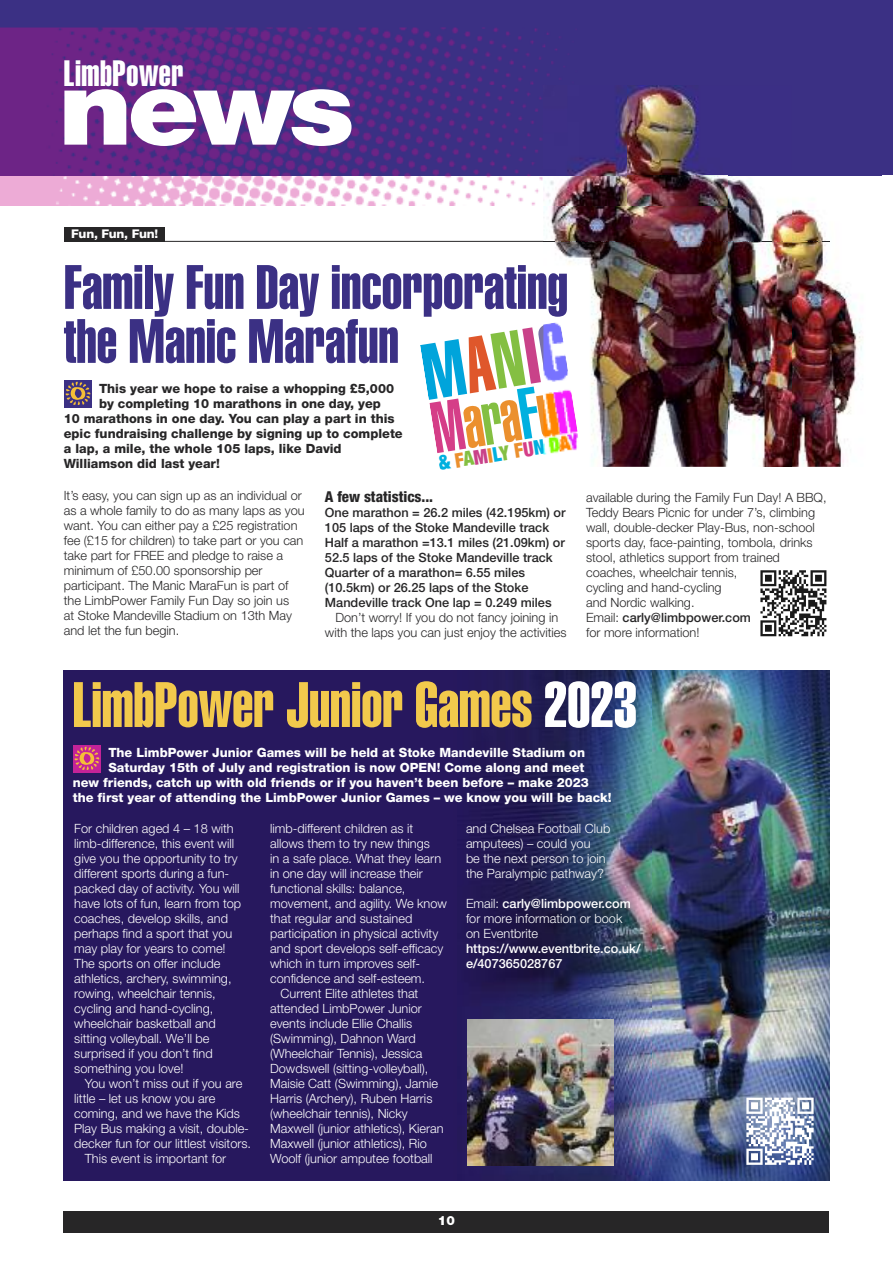
<style>
.page{position:relative;width:893px;height:1263px;background:#fff}
.page>*{position:absolute;margin:0;border:0;box-sizing:border-box;transform-origin:0 0}
.t1{font:900 104.1px "Helvetica Neue";color:#fff;scale:1.1 1}
.t2{font:63px "Helvetica Extra Compressed";color:#f2c94c}
.t3{font:61.5px/54px "Helvetica Extra Compressed";color:#3b3084}
.t4{font:36px "Helvetica Extra Compressed";letter-spacing:.015em;color:#fff}
.t5{font:900 condensed 20.25px "Helvetica Neue";color:#eb902e;scale:.92 1}
.t6{font:800 condensed 15px "Helvetica Neue";color:#272627}
.t7{font:300 12.75px/15px "Helvetica Neue";color:#fff}
.t8{font:300 12.75px/15px "Helvetica Neue";color:#272627}
.t9{font:800 12.75px "Helvetica Neue";color:#fff}
.t10{font:500 12.75px/15px "Helvetica Neue";color:#272627}
.t11{font:800 12.75px "Helvetica Neue";color:#272627}
.t12{font:500 12.75px/15px "Helvetica Neue";color:#fff}
.t13{font:900 12.75px "Helvetica Neue";color:#fff}
.t14{font:800 12px "Helvetica Neue";letter-spacing:-.02em;color:#fff;scale:1.05 1}
.s1{color:#00b0df}
.s2{color:#84bf42}
.s3{color:#c94289}
.s4{color:#d53e88}
.s5{font-weight:500}
.s6{color:#fff}
</style>
<div class="page">
<div style="left:64px;top:670px;width:518px;height:510px;background:#27185e"></div>
<img style="left:651px;top:670px;width:178px;height:510px">
<div style="left:64px;top:1211px;width:765px;height:22px;background:#272627"></div>
<div style="left:0;top:0;width:893px;height:175px;background:#3b3084"></div>
<img style="left:0;top:85px;width:543px;height:120px">
<img style="left:0;top:28px;width:569px;height:57px">
<hr style="left:65px;top:241px;width:764px;height:1px;background:#272627">
<div style="left:64px;top:228px;width:100px;height:14px;background:#272627"></div>
<div style="left:64px;top:380px;width:27px;height:28px;background:#3b3084"></div>
<svg style="left:65px;top:382px;width:25px;height:23px"></svg>
<svg style="left:420px;top:325px;width:123px;height:128px"></svg>
<img style="left:543px;top:175px;width:339px;height:292px">
<img style="left:567px;top:85px;width:138px;height:90px">
<img style="left:543px;top:241px;width:286px;height:1px">
<img style="left:543px;top:322px;width:38px;height:136px">
<img style="left:467px;top:670px;width:184px;height:510px">
<img style="left:467px;top:1019px;width:147px;height:146px">
<div style="left:73px;top:745px;width:28px;height:27px;background:#c42398"></div>
<svg style="left:74px;top:747px;width:25px;height:23px"></svg>
<svg style="left:746px;top:1098px;width:68px;height:67px"></svg>
<svg style="left:760px;top:570px;width:66px;height:66px"></svg>
<h3 class="t4" style="left:64px;top:51px;width:121px">LimbPower</h3>
<h1 class="t1" style="left:58px;top:45px;width:271px">news</h1>
<p class="t14" style="left:71px;top:227px;width:84px">Fun, Fun, Fun!</p>
<h3 class="t3" style="left:64px;top:260px;width:506px">Family Fun Day incorporating the Manic Marafun</h3>
<p class="t11" style="left:99px;top:381px;width:297px">This year we hope to raise a whopping £5,000</p>
<p class="t11" style="left:99px;top:396px;width:283px">by completing 10 marathons in one day, yep</p>
<p class="t11" style="left:64px;top:411px;width:332px">10 marathons in one day. You can play a part in this</p>
<p class="t11" style="left:64px;top:426px;width:340px">epic fundraising challenge by signing up to complete</p>
<p class="t11" style="left:64px;top:441px;width:279px">a lap, a mile, the whole 105 laps, like David</p>
<p class="t11" style="left:64px;top:456px;width:158px">Williamson did last year!</p>
<h3 class="t5" style="left:437px;top:451px;width:155px;rotate:-9deg"><span class="s1">&amp;</span> F<span class="s2">A</span><span class="s3">M</span>I<span class="s1">L</span><span class="s2">Y</span> F<span class="s4">U</span><span class="s1">N</span> <span class="s2">D</span>A<span class="s3">Y</span></h3>
<p class="t8" style="left:64px;top:488px;width:242px">It’s easy, you can sign up as an individual or as a whole family to do as many laps as you want. You can either pay a £25 registration fee (£15 for children) to take part or you can take part for FREE and pledge to raise a minimum of £50.00 sponsorship per participant. The Manic MaraFun is part of the LimbPower Family Fun Day so join us<br>at Stoke Mandeville Stadium on 13th May and let the fun begin.</p>
<p class="t6" style="left:325px;top:487px;width:110px">A few statistics...</p>
<p class="t10" style="left:325px;top:505px;width:242px">One marathon = 26.2 miles (42.195km) or 105 laps of the Stoke Mandeville track Half a marathon =13.1 miles (21.09km) or 52.5 laps of the Stoke Mandeville track Quarter of a marathon= 6.55 miles (10.5km) or 26.25 laps of the Stoke Mandeville track One lap = 0.249 miles</p>
<p class="t8" style="left:325px;top:610px;width:243px;text-align:center">Don’t worry! If you do not fancy joining in with the laps you can just enjoy the activities</p>
<p class="t8" style="left:586px;top:489px;width:242px">available during the Family Fun Day! A BBQ, Teddy Bears Picnic for under 7’s, climbing wall, double-decker Play-Bus, non-school sports day, face-painting, tombola, drinks stool, athletics support from trained coaches, wheelchair tennis,<br>cycling and hand-cycling<br>and Nordic walking.<br>Email: <span class="s5">carly@limbpower.com<br></span>for more information!</p>
<h2 class="t2" style="left:73px;top:667px;width:566px">LimbPower Junior Games <span class="s6">2023</span></h2>
<p class="t9" style="left:108px;top:745px;width:478px">The LimbPower Junior Games will be held at Stoke Mandeville Stadium on</p>
<p class="t9" style="left:108px;top:760px;width:478px">Saturday 15th of July and registration is now OPEN! Come along and meet</p>
<p class="t9" style="left:73px;top:775px;width:518px">new friends, catch up with old friends or if you haven’t been before – make 2023</p>
<p class="t9" style="left:73px;top:790px;width:540px">the first year of attending the LimbPower Junior Games – we know you will be back!</p>
<p class="t7" style="left:74px;top:821px;width:168px">For children aged 4 – 18 with limb-difference, this event will give you the opportunity to try different sports during a fun&shy;packed day of activity. You will have lots of fun, learn from top coaches, develop skills, and perhaps find a sport that you may play for years to come!<br>The sports on offer include athletics, archery, swimming, rowing, wheelchair tennis, cycling and hand-cycling, wheelchair basketball and sitting volleyball. We’ll be surprised if you don’t find something you love!</p>
<p class="t7" style="left:85px;top:1076px;width:159px">You won’t miss out if you are</p>
<p class="t7" style="left:74px;top:1091px;width:143px">little – let us know you are</p>
<p class="t7" style="left:74px;top:1106px;width:167px">coming, and we have the Kids</p>
<p class="t7" style="left:74px;top:1121px;width:176px">Play Bus making a visit, double-</p>
<p class="t7" style="left:74px;top:1136px;width:178px">decker fun for our littlest visitors.</p>
<p class="t7" style="left:85px;top:1151px;width:143px">This event is important for</p>
<p class="t7" style="left:270px;top:821px;width:145px">limb-different children as it</p>
<p class="t7" style="left:270px;top:836px;width:161px">allows them to try new things</p>
<p class="t7" style="left:270px;top:851px;width:173px">in a safe place. What they learn</p>
<p class="t7" style="left:270px;top:866px;width:154px">in one day will increase their</p>
<p class="t7" style="left:270px;top:881px;width:137px">functional skills: balance,</p>
<p class="t7" style="left:270px;top:896px;width:178px">movement, and agility. We know</p>
<p class="t7" style="left:270px;top:911px;width:144px">that regular and sustained</p>
<p class="t7" style="left:270px;top:926px;width:170px">participation in physical activity</p>
<p class="t7" style="left:270px;top:941px;width:175px">and sport develops self-efficacy</p>
<p class="t7" style="left:270px;top:956px;width:151px">which in turn improves self-</p>
<p class="t7" style="left:270px;top:971px;width:156px">confidence and self-esteem.</p>
<p class="t7" style="left:281px;top:986px;width:139px">Current Elite athletes that</p>
<p class="t7" style="left:270px;top:1001px;width:153px">attended LimbPower Junior</p>
<p class="t7" style="left:270px;top:1016px;width:144px">events include Ellie Challis</p>
<p class="t7" style="left:270px;top:1031px;width:147px">(Swimming), Dahnon Ward</p>
<p class="t7" style="left:270px;top:1046px;width:154px">(Wheelchair Tennis), Jessica</p>
<p class="t7" style="left:270px;top:1061px;width:160px">Dowdswell (sitting-volleyball),</p>
<p class="t7" style="left:270px;top:1076px;width:169px">Maisie Catt (Swimming), Jamie</p>
<p class="t7" style="left:270px;top:1091px;width:164px">Harris (Archery), Ruben Harris</p>
<p class="t7" style="left:270px;top:1106px;width:139px">(wheelchair tennis), Nicky</p>
<p class="t7" style="left:270px;top:1121px;width:175px">Maxwell (junior athletics), Kieran</p>
<p class="t7" style="left:270px;top:1136px;width:158px">Maxwell (junior athletics), Rio</p>
<p class="t7" style="left:270px;top:1151px;width:164px">Woolf (junior amputee football</p>
<p class="t7" style="left:466px;top:821px;width:146px">and Chelsea Football Club amputees) – could you<br>be the next person to join the Paralympic pathway?</p>
<p class="t7" style="left:466px;top:896px;width:166px">Email: <span class="s5">carly@limbpower.com </span>for more information or book on Eventbrite</p>
<p class="t12" style="left:466px;top:941px;width:176px">https://www.eventbrite.co.uk/ e/407365028767</p>
<p class="t13" style="left:438px;top:1213px;width:19px">10</p>
</div>
